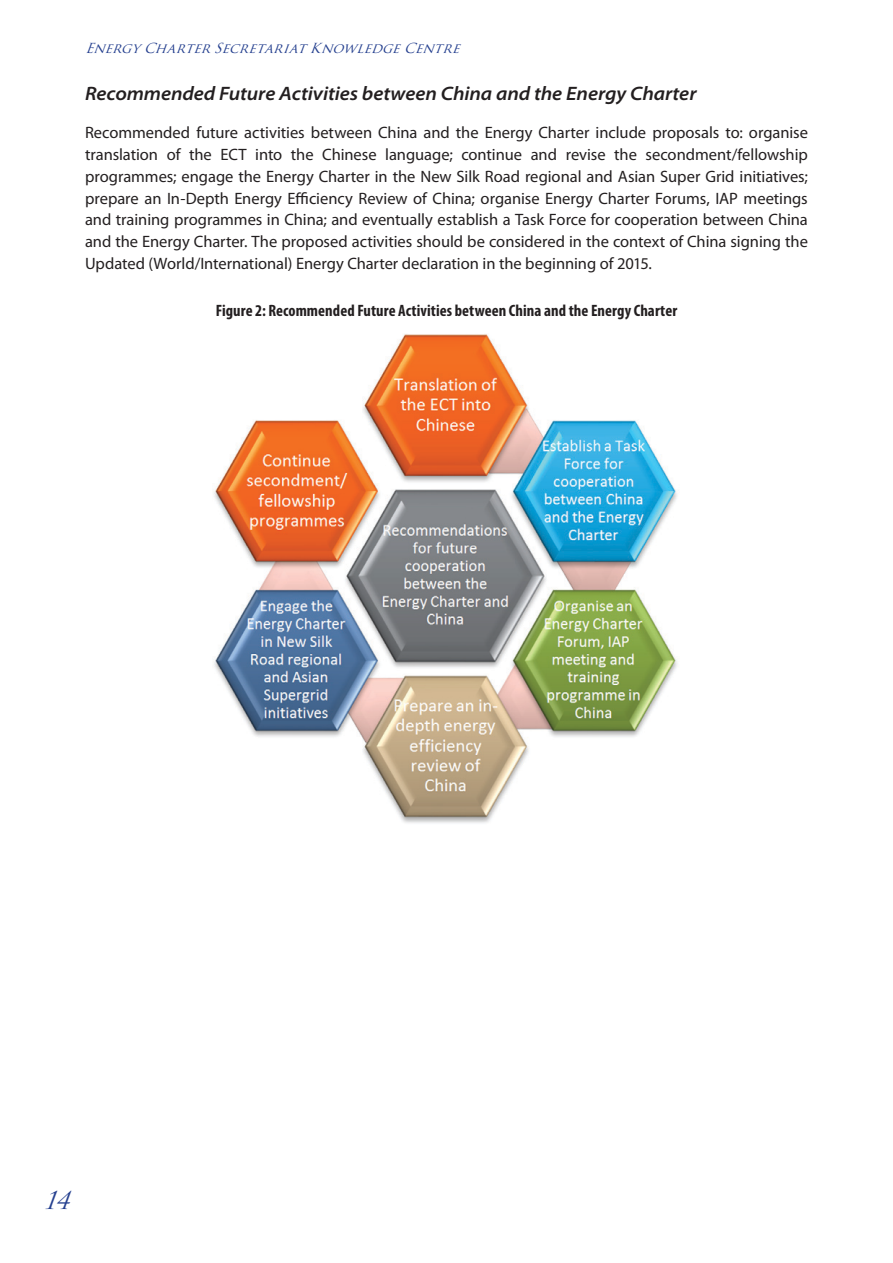
<style>
.page{position:relative;width:893px;height:1263px;background:#fff}
.page>*{position:absolute;margin:0;border:0;box-sizing:border-box;transform-origin:0 0}
.t1{font:italic 24px "Trajan Pro";color:#25408f}
.t2{font:italic 600 semi-expanded 19.5px "Myriad Pro";letter-spacing:-.005em;color:#231f20}
.t3{font:16.5px/21.8px "Myriad Pro";letter-spacing:-.005em;color:#231f20;text-align:justify}
.t4{font:700 condensed 16.5px "Myriad Pro";letter-spacing:.005em;color:#231f20}
.t5{font:italic 13.5px "Trajan Pro";color:#25408f}
</style>
<div class="page">
<img style="left:213px;top:334px;width:464px;height:489px">
<p class="t5" style="left:85px;top:39px;width:382px">EnergyCharterSecretariatKnowledgeCentre</p>
<p class="t2" style="left:85px;top:82px;width:613px">Recommended Future Activities between China and the Energy Charter</p>
<p class="t3" style="left:85px;top:122px;width:724px">Recommended future activities between China and the Energy Charter include proposals to: organise translation of the ECT into the Chinese language; continue and revise the secondment/fellowship programmes; engage the Energy Charter in the New Silk Road regional and Asian Super Grid initiatives; prepare an In-Depth Energy Efficiency Review of China; organise Energy Charter Forums, IAP meetings and training programmes in China; and eventually establish a Task Force for cooperation between China and the Energy Charter. The proposed activities should be considered in the context of China signing the Updated (World/International) Energy Charter declaration in the beginning of 2015.</p>
<p class="t4" style="left:216px;top:300px;width:463px">Figure 2: Recommended Future Activities between China and the Energy Charter</p>
<h1 class="t1" style="left:43px;top:1185px;width:27px">14</h1>
</div>
